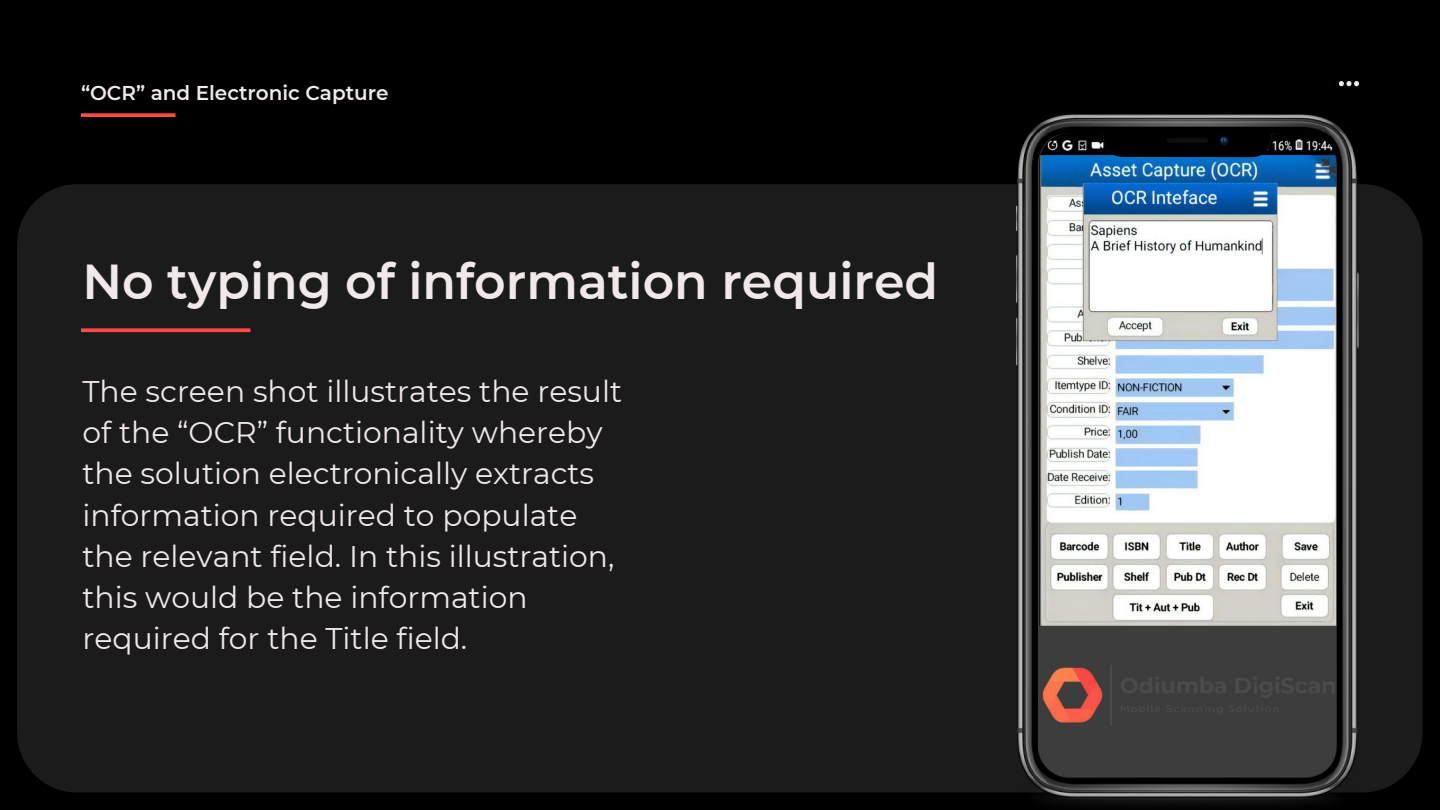
<style>
.page{position:relative;width:1440px;height:810px;background:#000}
.page>*{position:absolute;margin:0;border:0;box-sizing:border-box;transform-origin:0 0}
.t1{font:600 49px "Montserrat";color:#f1e9e9}
.t2{font:29.8px/41.2px "Montserrat";color:#f1e9e9}
.t3{font:600 20px "Montserrat";color:#f1e9e9}
</style>
<div class="page">
<div style="left:17px;top:184px;width:1406px;height:608px;background:#1b1b1b;border-radius:60px"></div>
<svg style="left:81px;top:113px;width:95px;height:4px"></svg>
<svg style="left:1339px;top:81px;width:20px;height:5px"></svg>
<img style="left:1016px;top:114px;width:343px;height:691px">
<img style="left:1039px;top:133px;width:297px;height:644px">
<svg style="left:81px;top:328px;width:170px;height:4px"></svg>
<p class="t3" style="left:81px;top:81px;width:309px">“OCR” and Electronic Capture</p>
<h1 class="t1" style="left:82px;top:251px;width:857px">No typing of information required</h1>
<p class="t2" style="left:82px;top:371px;width:541px">The screen shot illustrates the result of the “OCR” functionality whereby the solution electronically extracts information required to populate the relevant field. In this illustration, this would be the information required for the Title field.</p>
</div>
